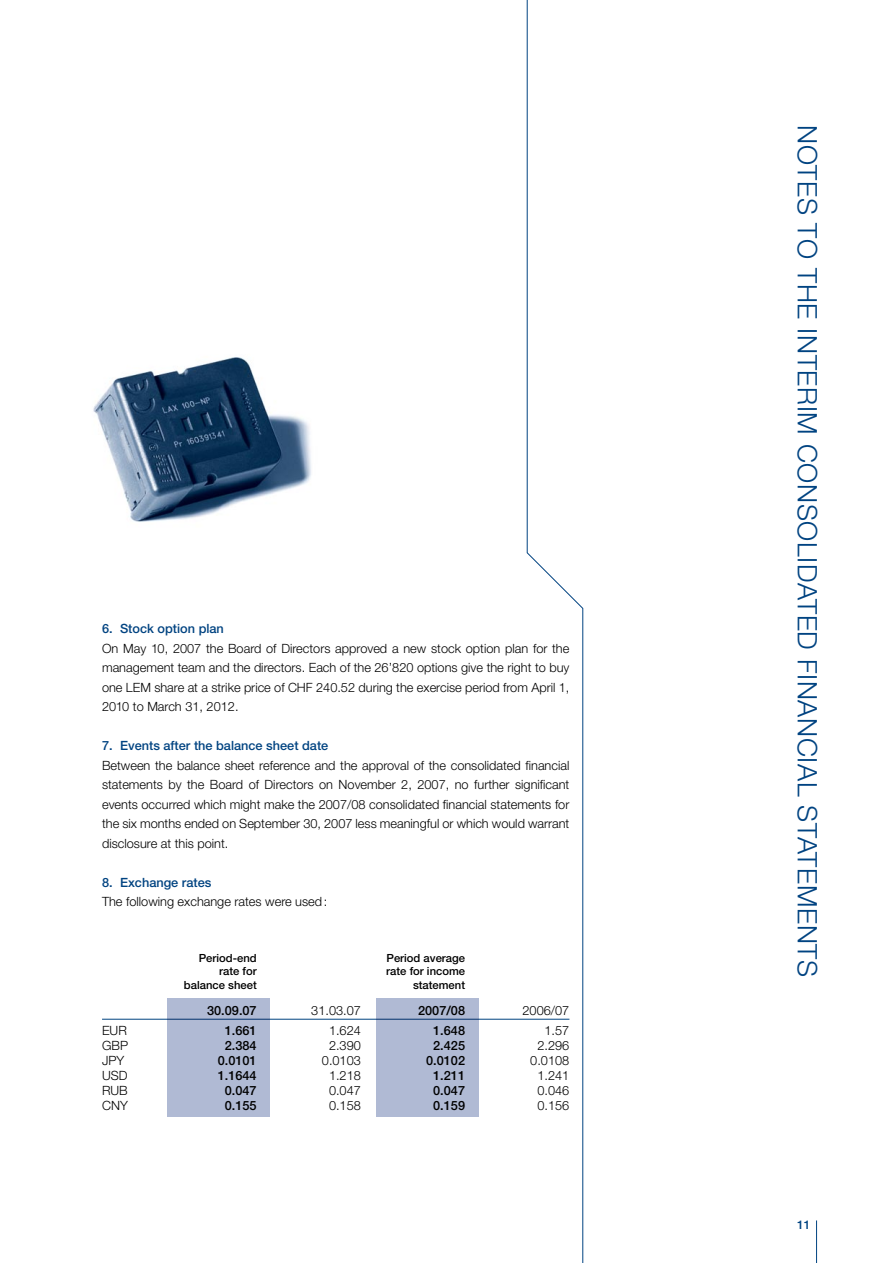
<style>
.page{position:relative;width:893px;height:1263px;background:#fff}
.page>*{position:absolute;margin:0;border:0;box-sizing:border-box;transform-origin:0 0}
.t1{font:300 27px "Helvetica Neue";letter-spacing:.025em;color:#004381}
.t2{font:300 12.75px/19.5px "Helvetica Neue";color:#000;text-align:justify}
.t3{font:500 12.75px "Helvetica Neue";color:#000}
.t4{font:500 12.75px "Helvetica Neue";color:#004381}
.t5{font:500 12px "Helvetica Neue";color:#004381}
.t6{font:500 11.25px/13.5px "Helvetica Neue";color:#000;text-align:right}
</style>
<div class="page">
<hr style="left:816px;top:1220px;width:1px;height:43px;background:#004381">
<hr style="left:102px;top:1019px;width:467px;height:1px;background:#004381">
<div style="left:168px;top:998px;width:102px;height:119px;background:#b0bad4"></div>
<div style="left:376px;top:998px;width:103px;height:119px;background:#b0bad4"></div>
<svg style="left:526px;top:0;width:58px;height:1263px"></svg>
<img style="left:93px;top:357px;width:218px;height:165px">
<p class="t4" style="left:102px;top:621px;width:123px">6. Stock option plan</p>
<p class="t2" style="left:102px;top:638px;width:469px">On May 10, 2007 the Board of Directors approved a new stock option plan for the management team and the directors. Each of the 26’820 options give the right to buy one LEM share at a strike price of CHF 240.52 during the exercise period from April 1, 2010 to March 31, 2012.</p>
<p class="t4" style="left:102px;top:738px;width:228px">7. Events after the balance sheet date</p>
<p class="t2" style="left:102px;top:755px;width:469px">Between the balance sheet reference and the approval of the consolidated financial statements by the Board of Directors on November 2, 2007, no further significant events occurred which might make the 2007/08 consolidated financial statements for the six months ended on September 30, 2007 less meaningful or which would warrant disclosure at this point.</p>
<p class="t4" style="left:102px;top:874px;width:111px">8. Exchange rates</p>
<p class="t2" style="left:102px;top:891px;width:227px">The following exchange rates were used:</p>
<p class="t6" style="left:184px;top:951px;width:74px">Period-end rate for balance sheet</p>
<p class="t6" style="left:386px;top:951px;width:80px">Period average rate for income statement</p>
<p class="t3" style="left:207px;top:1003px;width:51px">30.09.07</p>
<p class="t2" style="left:311px;top:1001px;width:51px">31.03.07</p>
<p class="t3" style="left:418px;top:1003px;width:49px">2007/08</p>
<p class="t2" style="left:522px;top:1001px;width:48px">2006/07</p>
<p class="t2" style="left:102px;top:1021px;width:26px">EUR</p>
<p class="t3" style="left:225px;top:1023px;width:33px">1.661</p>
<p class="t2" style="left:329px;top:1021px;width:33px">1.624</p>
<p class="t3" style="left:433px;top:1023px;width:33px">1.648</p>
<p class="t2" style="left:544px;top:1021px;width:26px">1.57</p>
<p class="t2" style="left:102px;top:1036px;width:27px">GBP</p>
<p class="t3" style="left:225px;top:1038px;width:33px">2.384</p>
<p class="t2" style="left:329px;top:1036px;width:33px">2.390</p>
<p class="t3" style="left:433px;top:1038px;width:33px">2.425</p>
<p class="t2" style="left:537px;top:1036px;width:33px">2.296</p>
<p class="t2" style="left:102px;top:1050px;width:24px">JPY</p>
<p class="t3" style="left:218px;top:1053px;width:40px">0.0101</p>
<p class="t2" style="left:322px;top:1050px;width:40px">0.0103</p>
<p class="t3" style="left:426px;top:1053px;width:40px">0.0102</p>
<p class="t2" style="left:530px;top:1050px;width:40px">0.0108</p>
<p class="t2" style="left:102px;top:1065px;width:27px">USD</p>
<p class="t3" style="left:218px;top:1068px;width:26px">1.1644</p>
<p class="t2" style="left:329px;top:1065px;width:33px">1.218</p>
<p class="t3" style="left:433px;top:1068px;width:33px">1.211</p>
<p class="t2" style="left:537px;top:1065px;width:33px">1.241</p>
<p class="t2" style="left:102px;top:1080px;width:27px">RUB</p>
<p class="t3" style="left:225px;top:1083px;width:33px">0.047</p>
<p class="t2" style="left:329px;top:1080px;width:33px">0.047</p>
<p class="t3" style="left:433px;top:1083px;width:33px">0.047</p>
<p class="t2" style="left:537px;top:1080px;width:33px">0.046</p>
<p class="t2" style="left:102px;top:1095px;width:27px">CNY</p>
<p class="t3" style="left:225px;top:1098px;width:33px">0.155</p>
<p class="t2" style="left:329px;top:1095px;width:33px">0.158</p>
<p class="t3" style="left:433px;top:1098px;width:33px">0.159</p>
<p class="t2" style="left:537px;top:1095px;width:33px">0.156</p>
<h1 class="t1" style="left:824px;top:125px;width:854px;rotate:90deg">NOTES TO THE INTERIM CONSOLIDATED FINANCIAL STATEMENTS</h1>
<p class="t5" style="left:797px;top:1217px;width:15px">11</p>
</div>
